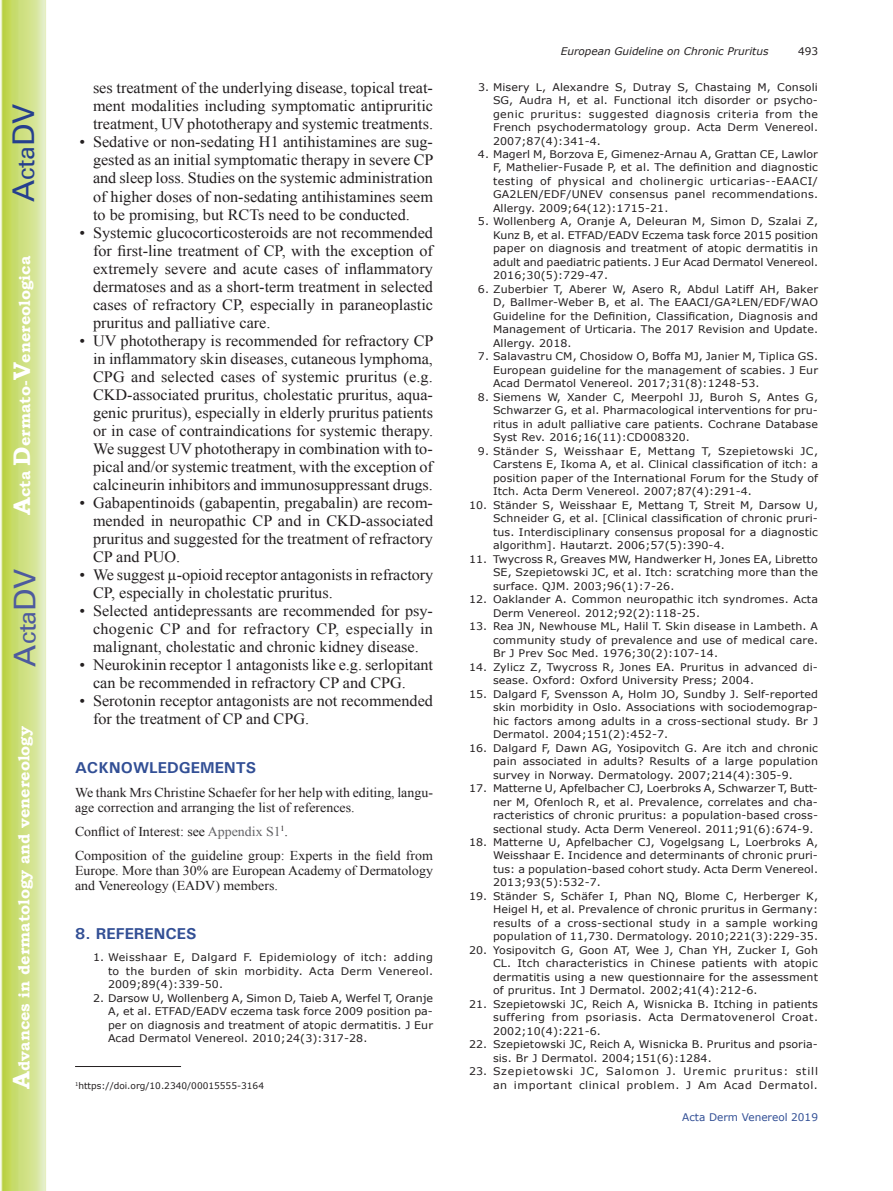
<style>
.page{position:relative;width:893px;height:1191px;background:#fff}
.page>*{position:absolute;margin:0;border:0;box-sizing:border-box;transform-origin:0 0}
.t1{font:30px "Univers";color:#4d5a9e}
.t2{font:30px "Univers";color:#253f8e}
.t3{font:15.75px/18px "Times New Roman";color:#231f20;text-align:justify}
.t4{font:700 15.75px "Bookman Old Style";color:#fff}
.t5{font:700 15.75px "Univers";color:#324f95}
.t6{font:13.5px/15px "Times New Roman";color:#231f20}
.t7{font:10.5px/13.5px "Verdana";letter-spacing:.01em;color:#231f20;text-align:justify;scale:1.05 1}
.t8{font:10.5px/13.5px "Verdana";letter-spacing:.055em;color:#231f20;text-align:right;scale:1.05 1}
.t9{font:italic 10.5px "Verdana";color:#231f20}
.t10{font:10.5px "Verdana";color:#324f95}
.t11{font:10.5px "Verdana";letter-spacing:.01em;color:#231f20}
.t12{font:9px "Verdana";color:#231f20}
.s1{font-size:24px}
.s2{color:#636366}
</style>
<div class="page">
<svg style="left:1px;top:0;width:45px;height:1191px;background:#cfe084"></svg>
<hr style="left:75px;top:1066px;width:106px;height:1px;background:#231f20">
<h1 class="t2" style="left:6px;top:202px;width:100px;rotate:-90deg">A<span class="s1">cta</span>DV</h1>
<h2 class="t4" style="left:15px;top:515px;width:260px;rotate:-90deg"><span class="s1">A</span>cta <span class="s1">D</span>ermato-<span class="s1">V</span>enereologica</h2>
<h1 class="t1" style="left:7px;top:666px;width:100px;rotate:-90deg">A<span class="s1">cta</span>DV</h1>
<h2 class="t4" style="left:15px;top:1088px;width:364px;rotate:-90deg"><span class="s1">A</span>dvances in dermatology and venereology</h2>
<h2 class="t3" style="left:93px;top:79px;width:342px">ses treatment of the underlying disease, topical treat&shy;ment modalities including symptomatic antipruritic treatment, UV phototherapy and systemic treatments.</h2>
<p class="t3" style="left:93px;top:133px;width:342px;text-indent:-13px">• Sedative or non-sedating H1 antihistamines are sug&shy;gested as an initial symptomatic therapy in severe CP and sleep loss. Studies on the systemic administration of higher doses of non-sedating antihistamines seem to be promising, but RCTs need to be conducted.</p>
<p class="t3" style="left:93px;top:223px;width:342px;text-indent:-13px">• Systemic glucocorticosteroids are not recommended for first-line treatment of CP, with the exception of extremely severe and acute cases of inflammatory dermatoses and as a short-term treatment in selected cases of refractory CP, especially in paraneoplastic pruritus and palliative care.</p>
<p class="t3" style="left:93px;top:331px;width:342px;text-indent:-13px">• UV phototherapy is recommended for refractory CP in inflammatory skin diseases, cutaneous lymphoma, CPG and selected cases of systemic pruritus (e.g.<br>CKD-associated pruritus, cholestatic pruritus, aqua&shy;genic pruritus), especially in elderly pruritus patients or in case of contraindications for systemic therapy.<br>We suggest UV phototherapy in combination with to&shy;pical and/or systemic treatment, with the exception of calcineurin inhibitors and immunosuppressant drugs.</p>
<h2 class="t3" style="left:93px;top:493px;width:342px;text-indent:-13px">• Gabapentinoids (gabapentin, pregabalin) are recom&shy;mended in neuropathic CP and in CKD-associated pruritus and suggested for the treatment of refractory CP and PUO.</h2>
<h2 class="t3" style="left:93px;top:565px;width:342px;text-indent:-13px">• We suggest µ-opioid receptor antagonists in refractory<br>CP, especially in cholestatic pruritus.</h2>
<h2 class="t3" style="left:93px;top:601px;width:341px;text-indent:-13px">• Selected antidepressants are recommended for psy&shy;chogenic CP and for refractory CP, especially in malignant, cholestatic and chronic kidney disease.</h2>
<h2 class="t3" style="left:93px;top:655px;width:342px;text-indent:-13px">• Neurokinin receptor 1 antagonists like e.g. serlopitant can be recommended in refractory CP and CPG.</h2>
<h2 class="t3" style="left:93px;top:691px;width:342px;text-indent:-13px">• Serotonin receptor antagonists are not recommended for the treatment of CP and CPG.</h2>
<h2 class="t5" style="left:75px;top:757px;width:183px">ACKNOWLEDGEMENTS</h2>
<p class="t6" style="left:75px;top:784px;width:359px">We thank Mrs Christine Schaefer for her help with editing, langu&shy;age correction and arranging the list of references.</p>
<p class="t6" style="left:75px;top:819px;width:360px;line-height:24px">Conflict of Interest: see <span class="s2">Appendix S1</span><sup>1</sup>.<br>Composition of the guideline group: Experts in the field from</p>
<p class="t6" style="left:75px;top:862px;width:359px">Europe. More than 30% are European Academy of Dermatology and Venereology (EADV) members.</p>
<h2 class="t5" style="left:75px;top:923px;width:123px">8. REFERENCES</h2>
<p class="t7" style="left:108px;top:950px;width:311px;text-indent:-15px">1. Weisshaar E, Dalgard F. Epidemiology of itch: adding to the burden of skin morbidity. Acta Derm Venereol.<br>2009;89(4):339-50.</p>
<p class="t7" style="left:108px;top:991px;width:311px;text-indent:-15px">2. Darsow U, Wollenberg A, Simon D, Taieb A, Werfel T, Oranje A, et al. ETFAD/EADV eczema task force 2009 position pa&shy;per on diagnosis and treatment of atopic dermatitis. J Eur Acad Dermatol Venereol. 2010;24(3):317-28.</p>
<p class="t12" style="left:75px;top:1080px;width:190px"><sup>1</sup>https://doi.org/10.2340/00015555-3164</p>
<p class="t9" style="left:561px;top:44px;width:209px">European Guideline on Chronic Pruritus</p>
<p class="t11" style="left:798px;top:44px;width:22px">493</p>
<p class="t7" style="left:493px;top:80px;width:311px;text-indent:-15px">3. Misery L, Alexandre S, Dutray S, Chastaing M, Consoli SG, Audra H, et al. Functional itch disorder or psycho&shy;genic pruritus: suggested diagnosis criteria from the French psychodermatology group. Acta Derm Venereol.<br>2007;87(4):341-4.</p>
<p class="t7" style="left:493px;top:148px;width:311px;text-indent:-15px">4. Magerl M, Borzova E, Gimenez-Arnau A, Grattan CE, Lawlor F, Mathelier-Fusade P, et al. The definition and diagnostic testing of physical and cholinergic urticarias--EAACI/ GA2LEN/EDF/UNEV consensus panel recommendations.<br>Allergy. 2009;64(12):1715-21.</p>
<p class="t7" style="left:493px;top:215px;width:311px;text-indent:-15px">5. Wollenberg A, Oranje A, Deleuran M, Simon D, Szalai Z, Kunz B, et al. ETFAD/EADV Eczema task force 2015 position paper on diagnosis and treatment of atopic dermatitis in adult and paediatric patients. J Eur Acad Dermatol Venereol.<br>2016;30(5):729-47.</p>
<p class="t7" style="left:493px;top:282px;width:311px;text-indent:-15px">6. Zuberbier T, Aberer W, Asero R, Abdul Latiff AH, Baker D, Ballmer-Weber B, et al. The EAACI/GA²LEN/EDF/WAO Guideline for the Definition, Classification, Diagnosis and Management of Urticaria. The 2017 Revision and Update.<br>Allergy. 2018.</p>
<p class="t7" style="left:493px;top:350px;width:311px;text-indent:-15px">7. Salavastru CM, Chosidow O, Boffa MJ, Janier M, Tiplica GS.<br>European guideline for the management of scabies. J Eur Acad Dermatol Venereol. 2017;31(8):1248-53.</p>
<p class="t7" style="left:493px;top:390px;width:311px;text-indent:-15px">8. Siemens W, Xander C, Meerpohl JJ, Buroh S, Antes G, Schwarzer G, et al. Pharmacological interventions for pru&shy;ritus in adult palliative care patients. Cochrane Database Syst Rev. 2016;16(11):CD008320.</p>
<p class="t7" style="left:493px;top:444px;width:311px;text-indent:-15px">9. Ständer S, Weisshaar E, Mettang T, Szepietowski JC, Carstens E, Ikoma A, et al. Clinical classification of itch: a position paper of the International Forum for the Study of Itch. Acta Derm Venereol. 2007;87(4):291-4.</p>
<p class="t7" style="left:493px;top:498px;width:311px;text-indent:-24px">10. Ständer S, Weisshaar E, Mettang T, Streit M, Darsow U, Schneider G, et al. [Clinical classification of chronic pruri&shy;tus. Interdisciplinary consensus proposal for a diagnostic algorithm]. Hautarzt. 2006;57(5):390-4.</p>
<p class="t7" style="left:493px;top:552px;width:311px;text-indent:-24px">11. Twycross R, Greaves MW, Handwerker H, Jones EA, Libretto SE, Szepietowski JC, et al. Itch: scratching more than the surface. QJM. 2003;96(1):7-26.</p>
<p class="t7" style="left:493px;top:593px;width:311px;text-indent:-24px">12. Oaklander A. Common neuropathic itch syndromes. Acta<br>Derm Venereol. 2012;92(2):118-25.</p>
<p class="t7" style="left:493px;top:619px;width:311px;text-indent:-24px">13. Rea JN, Newhouse ML, Halil T. Skin disease in Lambeth. A community study of prevalence and use of medical care.<br>Br J Prev Soc Med. 1976;30(2):107-14.</p>
<p class="t7" style="left:493px;top:660px;width:311px;text-indent:-24px">14. Zylicz Z, Twycross R, Jones EA. Pruritus in advanced di&shy;sease. Oxford: Oxford University Press; 2004.</p>
<p class="t7" style="left:493px;top:687px;width:311px;text-indent:-24px">15. Dalgard F, Svensson A, Holm JO, Sundby J. Self-reported skin morbidity in Oslo. Associations with sociodemograp&shy;hic factors among adults in a cross-sectional study. Br J Dermatol. 2004;151(2):452-7.</p>
<p class="t7" style="left:493px;top:741px;width:311px;text-indent:-24px">16. Dalgard F, Dawn AG, Yosipovitch G. Are itch and chronic pain associated in adults? Results of a large population survey in Norway. Dermatology. 2007;214(4):305-9.</p>
<p class="t7" style="left:493px;top:781px;width:311px;text-indent:-24px">17. Matterne U, Apfelbacher CJ, Loerbroks A, Schwarzer T, Butt&shy;ner M, Ofenloch R, et al. Prevalence, correlates and cha&shy;racteristics of chronic pruritus: a population-based cross&shy;sectional study. Acta Derm Venereol. 2011;91(6):674-9.</p>
<p class="t7" style="left:493px;top:835px;width:311px;text-indent:-24px">18. Matterne U, Apfelbacher CJ, Vogelgsang L, Loerbroks A, Weisshaar E. Incidence and determinants of chronic pruri&shy;tus: a population-based cohort study. Acta Derm Venereol.<br>2013;93(5):532-7.</p>
<p class="t7" style="left:493px;top:889px;width:311px;text-indent:-24px">19. Ständer S, Schäfer I, Phan NQ, Blome C, Herberger K, Heigel H, et al. Prevalence of chronic pruritus in Germany: results of a cross-sectional study in a sample working population of 11,730. Dermatology. 2010;221(3):229-35.</p>
<p class="t7" style="left:493px;top:943px;width:311px;text-indent:-24px">20. Yosipovitch G, Goon AT, Wee J, Chan YH, Zucker I, Goh CL. Itch characteristics in Chinese patients with atopic dermatitis using a new questionnaire for the assessment of pruritus. Int J Dermatol. 2002;41(4):212-6.</p>
<p class="t7" style="left:493px;top:997px;width:311px;text-indent:-24px">21. Szepietowski JC, Reich A, Wisnicka B. Itching in patients suffering from psoriasis. Acta Dermatovenerol Croat.<br>2002;10(4):221-6.</p>
<p class="t7" style="left:493px;top:1038px;width:311px;text-indent:-24px">22. Szepietowski JC, Reich A, Wisnicka B. Pruritus and psoria&shy;sis. Br J Dermatol. 2004;151(6):1284.</p>
<p class="t8" style="left:469px;top:1065px;width:334px">23. Szepietowski JC, Salomon J. Uremic pruritus: still an important clinical problem. J Am Acad Dermatol.</p>
<p class="t10" style="left:682px;top:1110px;width:137px">Acta Derm Venereol 2019</p>
</div>
